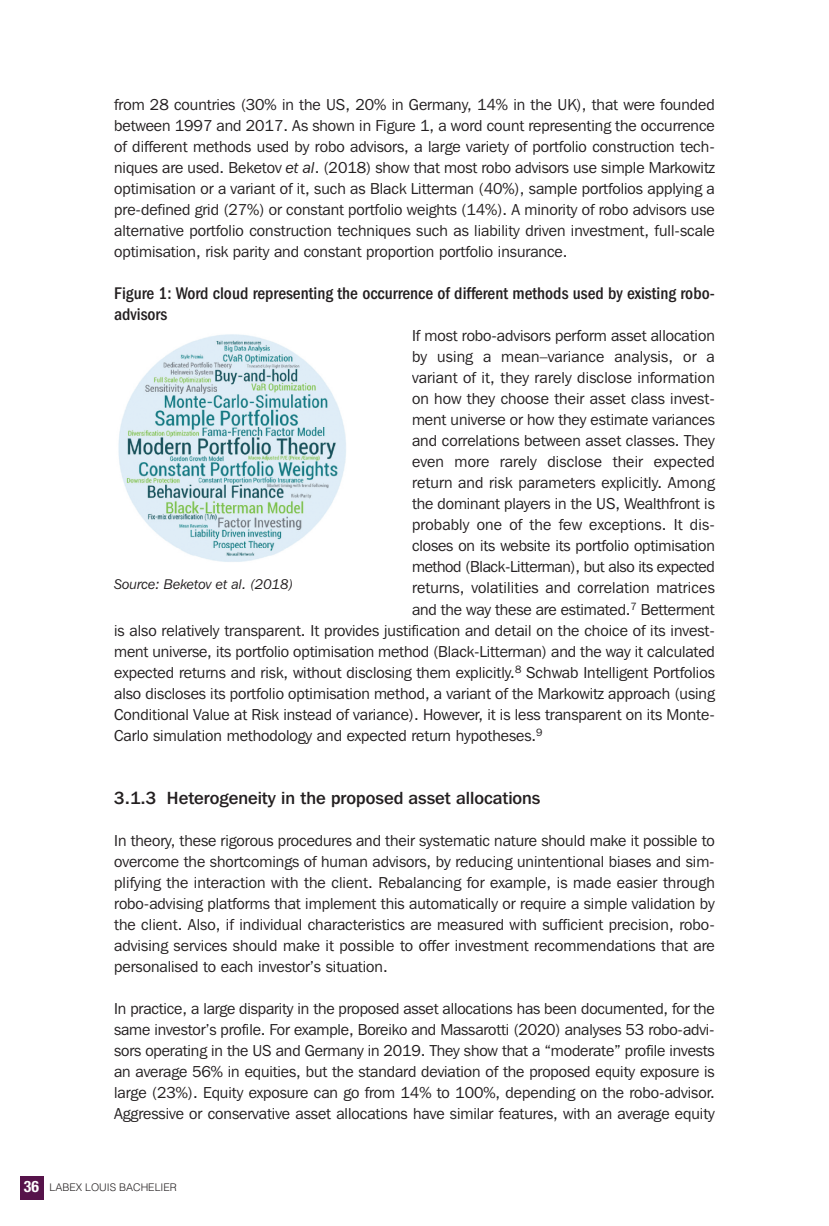
<style>
.page{position:relative;width:829px;height:1226px;background:#fff}
.page>*{position:absolute;margin:0;border:0;box-sizing:border-box;transform-origin:0 0}
.t1{font:500 condensed 17.5px/21px "Franklin Gothic";color:#231f20}
.t2{font:500 17.5px "Franklin Gothic IT Cby BT";color:#231f20}
.t3{font:15.75px/21px "Franklin Gothic IT Cby BT";color:#231f20;text-align:justify}
.t4{font:15.75px "Franklin Gothic IT Cby BT";letter-spacing:-.02em;color:#231f20}
.t5{font:italic 14px "Franklin Gothic IT Cby BT";color:#231f20}
.t6{font:300 10.5px "Helvetica";color:#231f20}
.s1{font-style:italic}
.s2{font-family:"Helvetica Neue";font-weight:700;font-stretch:condensed;font-size:15.75px;color:#fff}
</style>
<div class="page">
<div style="left:20px;top:1176px;width:23px;height:23px;background:#56134a"></div>
<img style="left:118px;top:334px;width:228px;height:228px">
<p class="t3" style="left:114px;top:96px;width:602px">from 28 countries (30% in the US, 20% in Germany, 14% in the UK), that were founded between 1997 and 2017. As shown in Figure 1, a word count representing the occurrence of different methods used by robo advisors, a large variety of portfolio construction tech&shy;niques are used. Beketov <span class="s1">et al</span>. (2018) show that most robo advisors use simple Markowitz optimisation or a variant of it, such as Black Litterman (40%), sample portfolios applying a pre-defined grid (27%) or constant portfolio weights (14%). A minority of robo advisors use alternative portfolio construction techniques such as liability driven investment, full-scale optimisation, risk parity and constant proportion portfolio insurance.</p>
<p class="t1" style="left:114px;top:284px;width:602px">Figure 1: Word cloud representing the occurrence of different methods used by existing robo&shy;advisors</p>
<p class="t3" style="left:412px;top:327px;width:304px">If most robo-advisors perform asset allocation</p>
<p class="t3" style="left:412px;top:348px;width:304px">by using a mean–variance analysis, or a</p>
<p class="t3" style="left:412px;top:369px;width:304px">variant of it, they rarely disclose information</p>
<p class="t3" style="left:412px;top:390px;width:304px">on how they choose their asset class invest-</p>
<p class="t3" style="left:412px;top:411px;width:304px">ment universe or how they estimate variances</p>
<p class="t3" style="left:412px;top:432px;width:304px">and correlations between asset classes. They</p>
<p class="t3" style="left:412px;top:453px;width:304px">even more rarely disclose their expected</p>
<p class="t3" style="left:412px;top:474px;width:304px">return and risk parameters explicitly. Among</p>
<p class="t3" style="left:412px;top:495px;width:304px">the dominant players in the US, Wealthfront is</p>
<p class="t3" style="left:412px;top:516px;width:304px">probably one of the few exceptions. It dis-</p>
<p class="t3" style="left:412px;top:537px;width:304px">closes on its website its portfolio optimisation</p>
<p class="t4" style="left:412px;top:561px;width:304px">method (Black-Litterman), but also its expected</p>
<p class="t3" style="left:412px;top:579px;width:304px">returns, volatilities and correlation matrices</p>
<p class="t3" style="left:412px;top:600px;width:304px">and the way these are estimated.<sup>7</sup> Betterment</p>
<p class="t3" style="left:114px;top:621px;width:602px">is also relatively transparent. It provides justification and detail on the choice of its invest-</p>
<p class="t3" style="left:114px;top:642px;width:602px">ment universe, its portfolio optimisation method (Black-Litterman) and the way it calculated</p>
<p class="t3" style="left:114px;top:663px;width:602px">expected returns and risk, without disclosing them explicitly.<sup>8</sup> Schwab Intelligent Portfolios</p>
<p class="t3" style="left:114px;top:684px;width:602px">also discloses its portfolio optimisation method, a variant of the Markowitz approach (using</p>
<p class="t3" style="left:114px;top:705px;width:602px">Conditional Value at Risk instead of variance). However, it is less transparent on its Monte-</p>
<p class="t3" style="left:114px;top:726px;width:430px">Carlo simulation methodology and expected return hypotheses.<sup>9</sup></p>
<p class="t5" style="left:114px;top:579px;width:180px">Source: Beketov et al. (2018)</p>
<p class="t2" style="left:114px;top:791px;width:428px">3.1.3 Heterogeneity in the proposed asset allocations</p>
<p class="t3" style="left:114px;top:831px;width:602px">In theory, these rigorous procedures and their systematic nature should make it possible to overcome the shortcomings of human advisors, by reducing unintentional biases and sim&shy;plifying the interaction with the client. Rebalancing for example, is made easier through robo-advising platforms that implement this automatically or require a simple validation by the client. Also, if individual characteristics are measured with sufficient precision, robo&shy;advising services should make it possible to offer investment recommendations that are personalised to each investor’s situation.</p>
<p class="t3" style="left:114px;top:999px;width:602px">In practice, a large disparity in the proposed asset allocations has been documented, for the same investor’s profile. For example, Boreiko and Massarotti (2020) analyses 53 robo-advi&shy;sors operating in the US and Germany in 2019. They show that a “moderate” profile invests an average 56% in equities, but the standard deviation of the proposed equity exposure is large (23%). Equity exposure can go from 14% to 100%, depending on the robo-advisor.<br>Aggressive or conservative asset allocations have similar features, with an average equity</p>
<p class="t6" style="left:24px;top:1178px;width:154px"><span class="s2">36</span> LABEX LOUIS BACHELIER</p>
</div>
